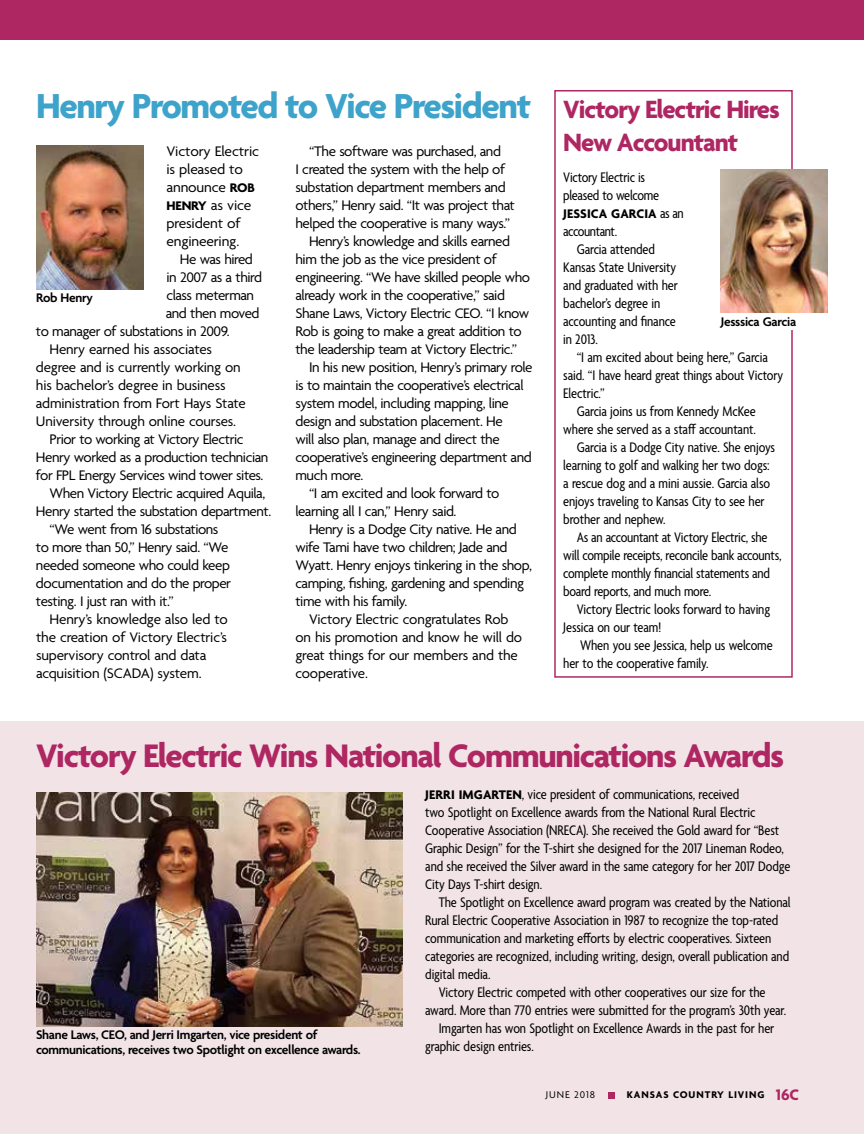
<style>
.page{position:relative;width:864px;height:1134px;background:#fff}
.page>*{position:absolute;margin:0;border:0;box-sizing:border-box;transform-origin:0 0}
.t1{font:700 37.5px "Agenda";letter-spacing:-.035em;color:#3ea3cb}
.t2{font:700 35.25px "Agenda";letter-spacing:-.035em;color:#ae2763}
.t3{font:700 27px/32.4px "Agenda";letter-spacing:-.035em;color:#ae2763}
.t4{font:condensed 15px/18px "Agenda";letter-spacing:-.005em;color:#000}
.t5{font:15px "Agenda";letter-spacing:-.03em;color:#000}
.t6{font:15px/18px "Agenda";letter-spacing:-.01em;color:#000}
.t7{font:condensed 15px "Agenda";letter-spacing:-.025em;color:#000}
.t8{font:600 13.5px/15px "Agenda";letter-spacing:-.025em;color:#000}
.t9{font:700 13.5px "Agenda";letter-spacing:.01em;color:#000}
.t10{font:700 10.5px "Agenda";letter-spacing:.09em;color:#000}
.t11{font:10.5px "Agenda";letter-spacing:.09em;color:#000}
.s1{font-weight:700;font-size:13.5px}
.s2{font-weight:400;font-stretch:condensed;font-size:15px}
.s3{font-weight:700;font-stretch:normal;font-size:13.5px}
.s4{font-size:16.5px;color:#ae2763}
</style>
<div class="page">
<div style="left:0;top:722px;width:864px;height:412px;background:#f2e4e6"></div>
<img style="left:36px;top:146px;width:107px;height:144px">
<img style="left:37px;top:792px;width:366px;height:235px">
<div style="left:554px;top:90px;width:239px;height:588px;border:2px solid #ae2763"></div>
<img style="left:721px;top:169px;width:107px;height:144px">
<div style="left:721px;top:314px;width:107px;height:16px;background:#fff"></div>
<div style="left:0;top:0;width:864px;height:40px;background:#ae2763"></div>
<div style="left:608px;top:1092px;width:6px;height:7px;background:#ae2763"></div>
<h1 class="t1" style="left:36px;top:86px;width:497px">Henry Promoted to Vice President</h1>
<p class="t6" style="left:166px;top:143px;width:94px">Victory Electric is pleased to announce <span class="s1">ROB<br>HENRY</span> as vice president of engineering.</p>
<p class="t5" style="left:180px;top:251px;width:74px">He was hired</p>
<p class="t5" style="left:166px;top:269px;width:97px">in 2007 as a third</p>
<p class="t5" style="left:166px;top:287px;width:89px">class meterman</p>
<p class="t5" style="left:166px;top:305px;width:95px">and then moved</p>
<p class="t5" style="left:36px;top:323px;width:195px">to manager of substations in 2009.</p>
<p class="t6" style="left:49px;top:341px;width:164px">Henry earned his associates</p>
<p class="t6" style="left:36px;top:359px;width:206px">degree and is currently working on</p>
<p class="t6" style="left:36px;top:377px;width:191px">his bachelor’s degree in business</p>
<p class="t6" style="left:36px;top:395px;width:211px">administration from Fort Hays State</p>
<p class="t6" style="left:36px;top:413px;width:202px">University through online courses.</p>
<p class="t5" style="left:49px;top:431px;width:196px">Prior to working at Victory Electric</p>
<p class="t5" style="left:36px;top:449px;width:234px">Henry worked as a production technician</p>
<p class="t5" style="left:36px;top:467px;width:229px">for FPL Energy Services wind tower sites.</p>
<p class="t5" style="left:49px;top:485px;width:217px">When Victory Electric acquired Aquila,</p>
<p class="t5" style="left:36px;top:503px;width:237px">Henry started the substation department.</p>
<p class="t5" style="left:49px;top:521px;width:170px">“We went from 16 substations</p>
<p class="t5" style="left:36px;top:539px;width:194px">to more than 50,” Henry said. “We</p>
<p class="t5" style="left:36px;top:557px;width:195px">needed someone who could keep</p>
<p class="t5" style="left:36px;top:575px;width:197px">documentation and do the proper</p>
<p class="t5" style="left:36px;top:593px;width:139px">testing. I just ran with it.”</p>
<p class="t6" style="left:50px;top:611px;width:180px">Henry’s knowledge also led to</p>
<p class="t6" style="left:36px;top:629px;width:193px">the creation of Victory Electric’s</p>
<p class="t6" style="left:36px;top:647px;width:172px">supervisory control and data</p>
<p class="t6" style="left:36px;top:665px;width:167px">acquisition (SCADA) system.</p>
<p class="t5" style="left:309px;top:143px;width:194px">“The software was purchased, and</p>
<p class="t5" style="left:296px;top:161px;width:211px">I created the system with the help of</p>
<p class="t5" style="left:296px;top:179px;width:212px">substation department members and</p>
<p class="t5" style="left:296px;top:197px;width:221px">others,” Henry said. “It was project that</p>
<p class="t5" style="left:296px;top:215px;width:216px">helped the cooperative is many ways.”</p>
<p class="t5" style="left:309px;top:233px;width:203px">Henry’s knowledge and skills earned</p>
<p class="t5" style="left:296px;top:251px;width:203px">him the job as the vice president of</p>
<p class="t5" style="left:296px;top:269px;width:236px">engineering. “We have skilled people who</p>
<p class="t5" style="left:296px;top:287px;width:211px">already work in the cooperative,” said</p>
<p class="t5" style="left:296px;top:305px;width:235px">Shane Laws, Victory Electric CEO. “I know</p>
<p class="t5" style="left:296px;top:323px;width:228px">Rob is going to make a great addition to</p>
<p class="t5" style="left:296px;top:341px;width:223px">the leadership team at Victory Electric.”</p>
<p class="t5" style="left:309px;top:359px;width:225px">In his new position, Henry’s primary role</p>
<p class="t5" style="left:296px;top:377px;width:230px">is to maintain the cooperative’s electrical</p>
<p class="t5" style="left:296px;top:395px;width:215px">system model, including mapping, line</p>
<p class="t5" style="left:296px;top:413px;width:209px">design and substation placement. He</p>
<p class="t5" style="left:296px;top:431px;width:206px">will also plan, manage and direct the</p>
<p class="t5" style="left:296px;top:449px;width:238px">cooperative’s engineering department and</p>
<p class="t5" style="left:296px;top:467px;width:69px">much more.</p>
<p class="t5" style="left:309px;top:485px;width:192px">“I am excited and look forward to</p>
<p class="t5" style="left:296px;top:503px;width:163px">learning all I can,” Henry said.</p>
<p class="t5" style="left:309px;top:521px;width:209px">Henry is a Dodge City native. He and</p>
<p class="t5" style="left:296px;top:539px;width:214px">wife Tami have two children; Jade and</p>
<p class="t5" style="left:296px;top:557px;width:238px">Wyatt. Henry enjoys tinkering in the shop,</p>
<p class="t5" style="left:296px;top:575px;width:230px">camping, fishing, gardening and spending</p>
<p class="t5" style="left:296px;top:593px;width:113px">time with his family.</p>
<p class="t6" style="left:309px;top:611px;width:201px">Victory Electric congratulates Rob</p>
<p class="t6" style="left:296px;top:629px;width:228px">on his promotion and know he will do</p>
<p class="t6" style="left:296px;top:647px;width:224px">great things for our members and the</p>
<p class="t6" style="left:296px;top:665px;width:74px">cooperative.</p>
<p class="t8" style="left:36px;top:291px;width:59px">Rob Henry</p>
<h3 class="t3" style="left:563px;top:95px;width:218px">Victory Electric Hires<br>New Accountant</h3>
<p class="t4" style="left:563px;top:169px;width:97px">Victory Electric is pleased to welcome</p>
<p class="t9" style="left:563px;top:207px;width:122px">JESSICA GARCIA <span class="s2">as an</span></p>
<p class="t7" style="left:563px;top:223px;width:55px">accountant.</p>
<p class="t4" style="left:577px;top:241px;width:80px">Garcia attended</p>
<p class="t4" style="left:563px;top:259px;width:114px">Kansas State University</p>
<p class="t4" style="left:563px;top:277px;width:116px">and graduated with her</p>
<p class="t4" style="left:563px;top:295px;width:99px">bachelor’s degree in</p>
<p class="t4" style="left:563px;top:313px;width:114px">accounting and finance</p>
<p class="t4" style="left:563px;top:331px;width:36px">in 2013.</p>
<p class="t4" style="left:577px;top:349px;width:193px">“I am excited about being here,” Garcia</p>
<p class="t4" style="left:563px;top:367px;width:221px">said. “I have heard great things about Victory</p>
<p class="t4" style="left:563px;top:385px;width:43px">Electric.”</p>
<p class="t4" style="left:577px;top:403px;width:180px">Garcia joins us from Kennedy McKee</p>
<p class="t4" style="left:563px;top:421px;width:194px">where she served as a staff accountant.</p>
<p class="t4" style="left:577px;top:439px;width:200px">Garcia is a Dodge City native. She enjoys</p>
<p class="t4" style="left:563px;top:457px;width:208px">learning to golf and walking her two dogs:</p>
<p class="t4" style="left:563px;top:475px;width:208px">a rescue dog and a mini aussie. Garcia also</p>
<p class="t4" style="left:563px;top:493px;width:203px">enjoys traveling to Kansas City to see her</p>
<p class="t4" style="left:563px;top:511px;width:104px">brother and nephew.</p>
<p class="t4" style="left:577px;top:529px;width:192px">As an accountant at Victory Electric, she</p>
<p class="t4" style="left:563px;top:547px;width:220px">will compile receipts, reconcile bank accounts,</p>
<p class="t4" style="left:563px;top:565px;width:208px">complete monthly financial statements and</p>
<p class="t4" style="left:563px;top:583px;width:150px">board reports, and much more.</p>
<p class="t4" style="left:577px;top:601px;width:195px">Victory Electric looks forward to having</p>
<p class="t4" style="left:563px;top:619px;width:100px">Jessica on our team!</p>
<p class="t4" style="left:580px;top:637px;width:194px">When you see Jessica, help us welcome</p>
<p class="t4" style="left:563px;top:655px;width:147px">her to the cooperative family.</p>
<p class="t8" style="left:721px;top:315px;width:77px">Jesssica Garcia</p>
<h2 class="t2" style="left:36px;top:737px;width:750px">Victory Electric Wins National Communications Awards</h2>
<p class="t4" style="left:425px;top:786px;width:367px"><span class="s3">JERRI IMGARTEN</span>, vice president of communications, received<br>two Spotlight on Excellence awards from the National Rural Electric Cooperative Association (NRECA). She received the Gold award for “Best Graphic Design” for the T-shirt she designed for the 2017 Lineman Rodeo, and she received the Silver award in the same category for her 2017 Dodge City Days T-shirt design.</p>
<p class="t4" style="left:439px;top:894px;width:354px">The Spotlight on Excellence award program was created by the National</p>
<p class="t4" style="left:425px;top:912px;width:355px">Rural Electric Cooperative Association in 1987 to recognize the top-rated</p>
<p class="t4" style="left:425px;top:930px;width:348px">communication and marketing efforts by electric cooperatives. Sixteen</p>
<p class="t4" style="left:425px;top:948px;width:366px">categories are recognized, including writing, design, overall publication and</p>
<p class="t4" style="left:425px;top:966px;width:67px">digital media.</p>
<p class="t4" style="left:439px;top:984px;width:328px">Victory Electric competed with other cooperatives our size for the</p>
<p class="t4" style="left:425px;top:1002px;width:363px">award. More than 770 entries were submitted for the program’s 30th year.</p>
<p class="t4" style="left:439px;top:1020px;width:337px">Imgarten has won Spotlight on Excellence Awards in the past for her</p>
<p class="t4" style="left:425px;top:1038px;width:110px">graphic design entries.</p>
<p class="t8" style="left:36px;top:1028px;width:326px">Shane Laws, CEO, and Jerri Imgarten, vice president of communications, receives two Spotlight on excellence awards.</p>
<p class="t11" style="left:546px;top:1089px;width:51px">JUNE 2018</p>
<p class="t10" style="left:627px;top:1089px;width:174px">KANSAS COUNTRY LIVING <span class="s4">16C</span></p>
</div>
